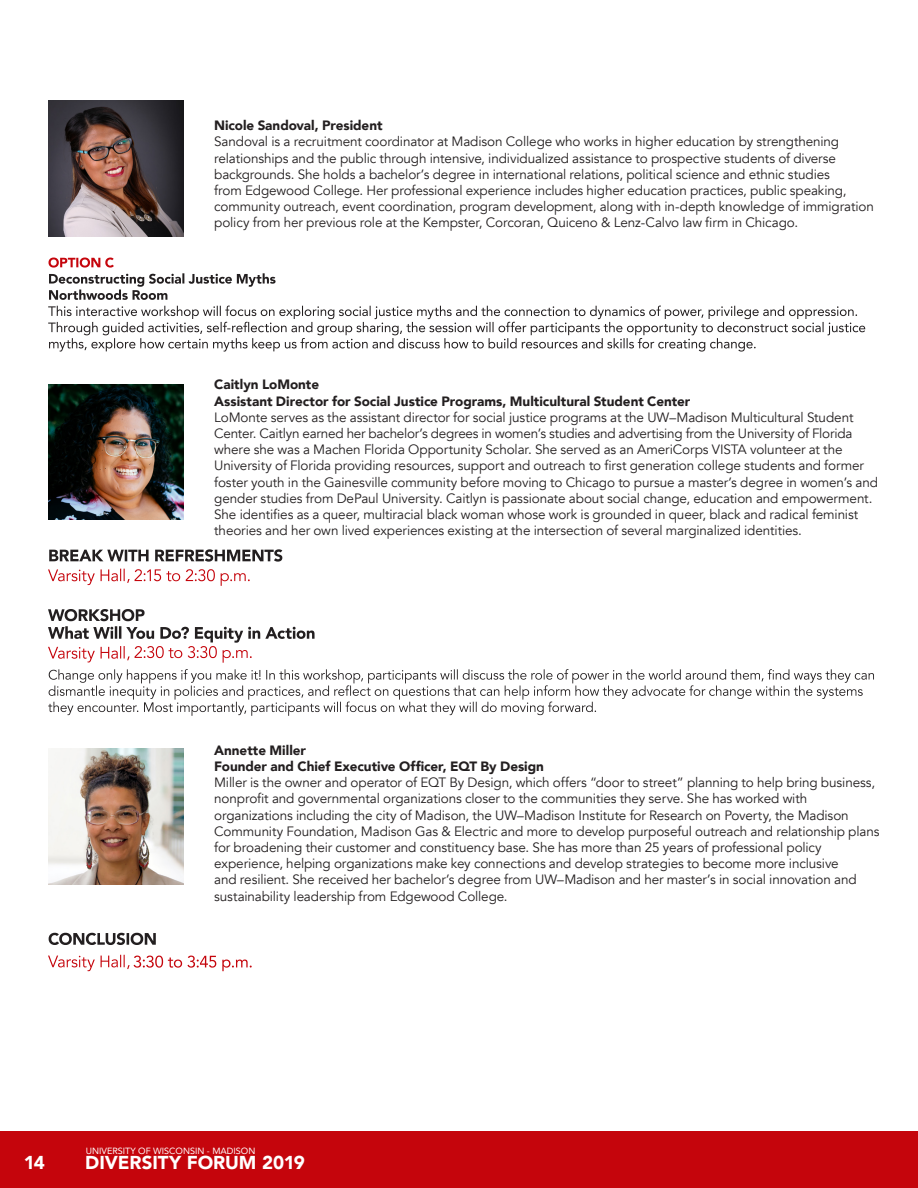
<style>
.page{position:relative;width:918px;height:1188px;background:#fff}
.page>*{position:absolute;margin:0;border:0;box-sizing:border-box;transform-origin:0 0}
.t1{font:900 18.6px "Avenir";color:#fff}
.t2{font:13.5px/16.2px "Avenir";letter-spacing:-.01em;color:#231f20}
.t3{font:900 13.5px "Avenir";letter-spacing:-.005em;color:#231f20}
.t4{font:9px "Avenir";color:#fff}
</style>
<div class="page">
<svg style="left:49px;top:933px;width:107px;height:12px"></svg>
<svg style="left:48px;top:669px;width:826px;height:47px"></svg>
<svg style="left:49px;top:549px;width:233px;height:13px"></svg>
<svg style="left:48px;top:306px;width:817px;height:46px"></svg>
<svg style="left:49px;top:258px;width:227px;height:42px"></svg>
<div style="left:0;top:1131px;width:918px;height:57px;background:#c5050c"></div>
<img style="left:48px;top:101px;width:136px;height:135px">
<img style="left:48px;top:384px;width:136px;height:136px">
<img style="left:48px;top:749px;width:136px;height:136px">
<svg style="left:48px;top:569px;width:202px;height:17px"></svg>
<svg style="left:48px;top:609px;width:267px;height:54px"></svg>
<svg style="left:48px;top:955px;width:204px;height:16px"></svg>
<p class="t3" style="left:214px;top:114px;width:170px">Nicole Sandoval, President</p>
<p class="t2" style="left:214px;top:134px;width:661px">Sandoval is a recruitment coordinator at Madison College who works in higher education by strengthening relationships and the public through intensive, individualized assistance to prospective students of diverse backgrounds. She holds a bachelor’s degree in international relations, political science and ethnic studies<br>from Edgewood College. Her professional experience includes higher education practices, public speaking, community outreach, event coordination, program development, along with in-depth knowledge of immigration policy from her previous role at the Kempster, Corcoran, Quiceno &amp; Lenz-Calvo law firm in Chicago.</p>
<p class="t3" style="left:214px;top:373px;width:106px">Caitlyn LoMonte</p>
<p class="t3" style="left:214px;top:389px;width:478px">Assistant Director for Social Justice Programs, Multicultural Student Center</p>
<p class="t2" style="left:214px;top:409px;width:665px">LoMonte serves as the assistant director for social justice programs at the UW–Madison Multicultural Student Center. Caitlyn earned her bachelor’s degrees in women’s studies and advertising from the University of Florida where she was a Machen Florida Opportunity Scholar. She served as an AmeriCorps VISTA volunteer at the University of Florida providing resources, support and outreach to first generation college students and former foster youth in the Gainesville community before moving to Chicago to pursue a master’s degree in women’s and gender studies from DePaul University. Caitlyn is passionate about social change, education and empowerment.<br>She identifies as a queer, multiracial black woman whose work is grounded in queer, black and radical feminist theories and her own lived experiences existing at the intersection of several marginalized identities.</p>
<p class="t3" style="left:214px;top:739px;width:93px">Annette Miller</p>
<p class="t3" style="left:214px;top:755px;width:331px">Founder and Chief Executive Officer, EQT By Design</p>
<p class="t2" style="left:214px;top:775px;width:663px">Miller is the owner and operator of EQT By Design, which offers “door to street” planning to help bring business, nonprofit and governmental organizations closer to the communities they serve. She has worked with</p>
<p class="t2" style="left:214px;top:807px;width:667px">organizations including the city of Madison, the UW–Madison Institute for Research on Poverty, the Madison Community Foundation, Madison Gas &amp; Electric and more to develop purposeful outreach and relationship plans for broadening their customer and constituency base. She has more than 25 years of professional policy experience, helping organizations make key connections and develop strategies to become more inclusive</p>
<p class="t2" style="left:214px;top:872px;width:644px">and resilient. She received her bachelor’s degree from UW–Madison and her master’s in social innovation and</p>
<p class="t2" style="left:214px;top:888px;width:295px">sustainability leadership from Edgewood College.</p>
<p class="t4" style="left:86px;top:1143px;width:171px">UNIVERSITY OF WISCONSIN - MADISON</p>
<p class="t1" style="left:24px;top:1147px;width:23px">14</p>
<p class="t1" style="left:85px;top:1147px;width:221px">DIVERSITY FORUM 2019</p>
</div>
